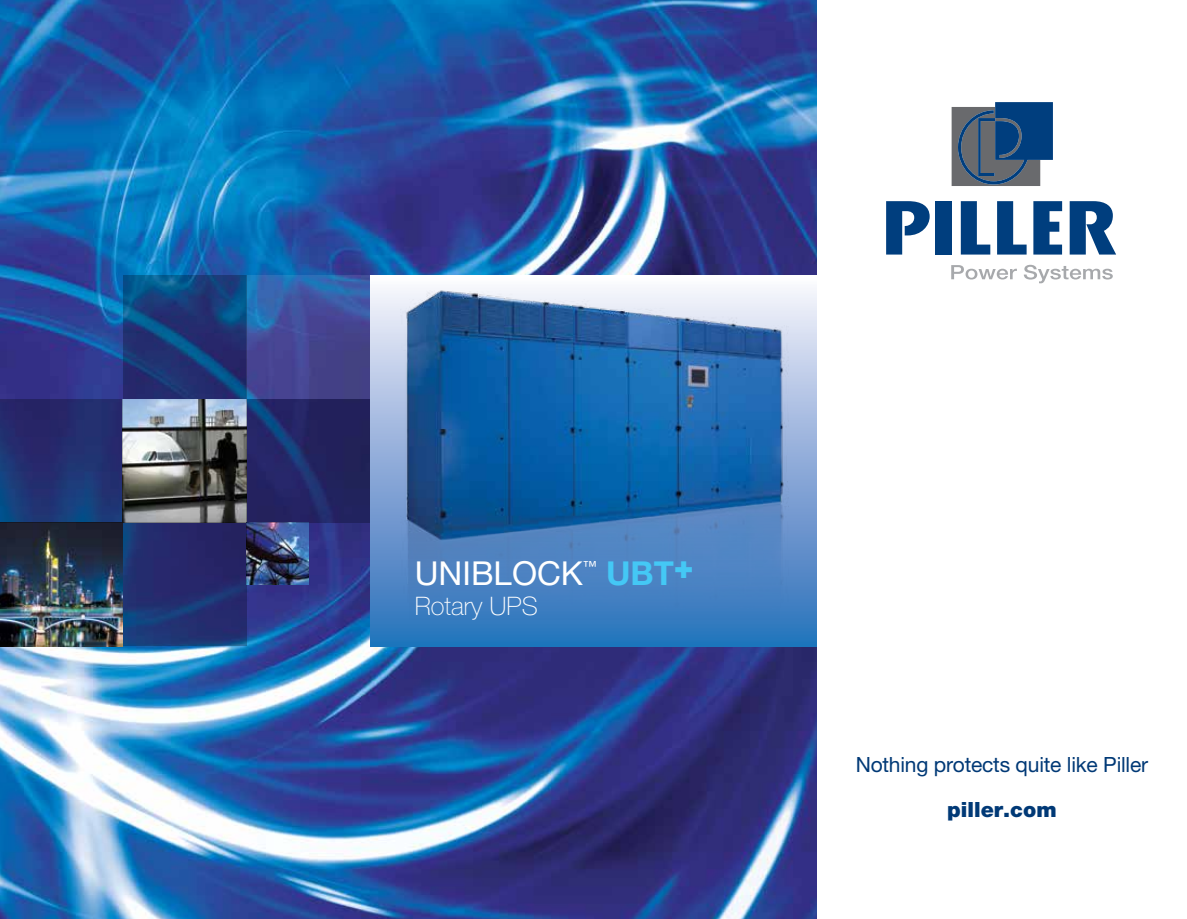
<style>
.page{position:relative;width:1187px;height:919px;background:#fff}
.page>*{position:absolute;margin:0;border:0;box-sizing:border-box;transform-origin:0 0}
.t1{font:33px "Helvetica Neue";color:#fff}
.t2{font:700 33px "Helvetica Neue";color:#44c8f5}
.t3{font:100 25.5px "Helvetica Neue";color:#fff}
.t4{font:21px "Helvetica Neue";letter-spacing:-.01em;color:#003976}
.t5{font:900 21px "Helvetica Neue";color:#003976}
.t6{font:13.95px "Helvetica Neue";color:#fff}
</style>
<div class="page">
<img style="left:0;top:0;width:816px;height:918px">
<svg style="left:886px;top:201px;width:43px;height:53px"></svg>
<div style="left:935px;top:201px;width:16px;height:53px;background:#003e7e"></div>
<svg style="left:960px;top:201px;width:30px;height:53px"></svg>
<svg style="left:997px;top:201px;width:29px;height:53px"></svg>
<svg style="left:1033px;top:201px;width:29px;height:53px"></svg>
<svg style="left:1069px;top:201px;width:47px;height:53px"></svg>
<svg style="left:951px;top:102px;width:101px;height:84px;background:#456280"></svg>
<svg style="left:951px;top:265px;width:65px;height:14px"></svg>
<svg style="left:1024px;top:265px;width:88px;height:18px"></svg>
<div style="left:370px;top:275px;width:446px;height:371px;background:linear-gradient(to bottom,#fbf4fc,#286db9)"></div>
<img style="left:383px;top:275px;width:431px;height:371px">
<img style="left:0;top:522px;width:123px;height:124px">
<img style="left:123px;top:399px;width:123px;height:123px">
<svg style="left:246px;top:275px;width:124px;height:124px;background:#3e4f99"></svg>
<img style="left:246px;top:522px;width:62px;height:62px">
<svg style="left:0;top:399px;width:123px;height:123px;background:#203171"></svg>
<svg style="left:123px;top:275px;width:123px;height:124px;background:#193b79"></svg>
<svg style="left:123px;top:522px;width:123px;height:124px;background:#222e6e"></svg>
<svg style="left:246px;top:399px;width:124px;height:123px;background:#222663"></svg>
<h1 class="t1" style="left:415px;top:553px;width:170px">UNIBLOCK</h1>
<p class="t6" style="left:583px;top:557px;width:15px">™</p>
<h1 class="t2" style="left:606px;top:552px;width:89px">UBT<sup>+</sup></h1>
<p class="t3" style="left:415px;top:591px;width:124px">Rotary UPS</p>
<p class="t4" style="left:855px;top:751px;width:294px">Nothing protects quite like Piller</p>
<p class="t5" style="left:947px;top:797px;width:111px">piller.com</p>
</div>
